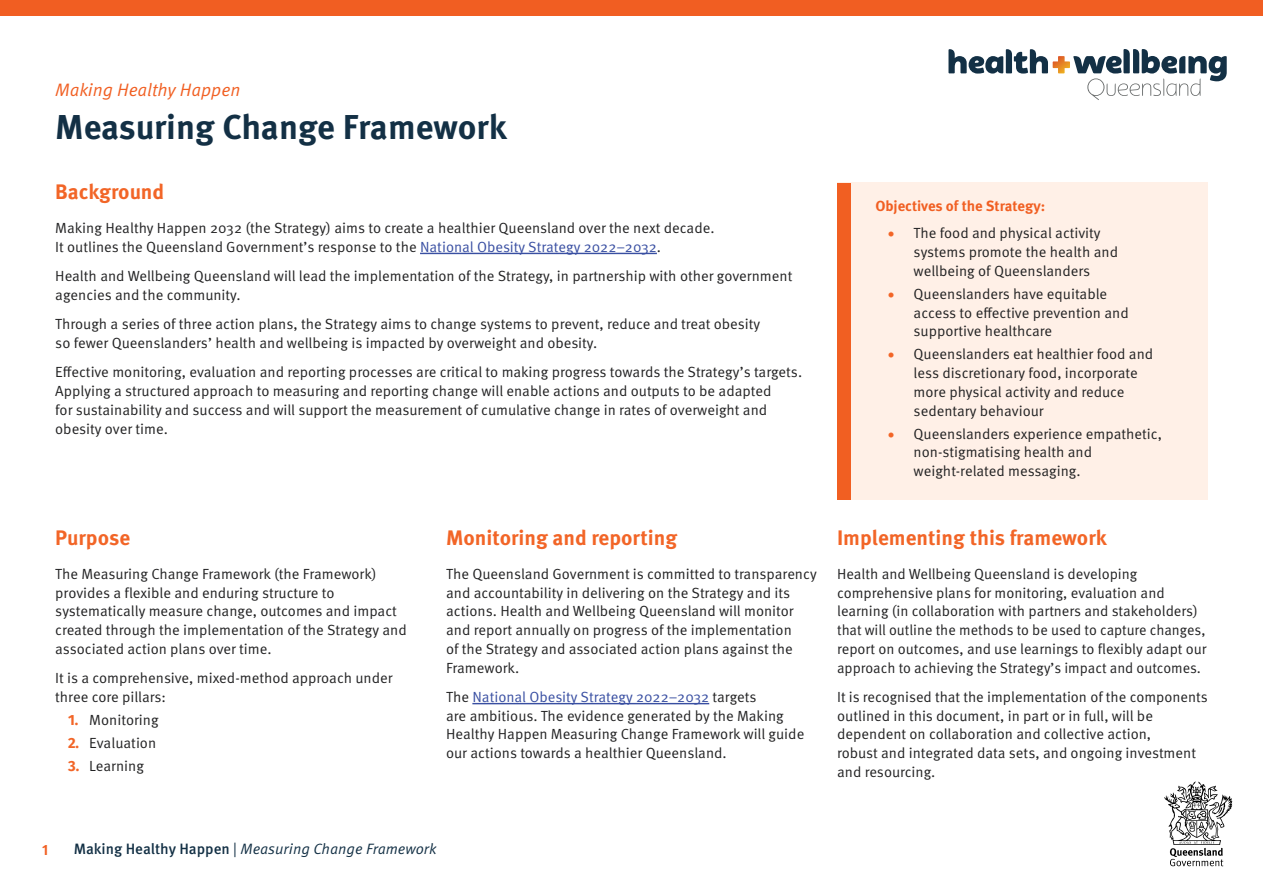
<style>
.page{position:relative;width:1263px;height:893px;background:#fff}
.page>*{position:absolute;margin:0;border:0;box-sizing:border-box;transform-origin:0 0}
.t1{font:700 34.5px "Meta Pro";letter-spacing:-.005em;color:#133045}
.t2{font:700 21px "Meta Pro";color:#f26527}
.t3{font:18px "Meta Pro Norm Ita";color:#f15f22}
.t4{font:15px "Meta Pro Norm Ita";color:#133045}
.t5{font:700 15px "Meta Pro";color:#f15f22}
.t6{font:14.7px/18.8px "Meta Pro Norm";color:#222223}
.t7{font:700 14.7px "Meta Pro";color:#f15f22}
.s1{color:#394fa2}
.s2{font-family:"Fira Sans";font-weight:700;color:#f26527}
.s3{font-family:"Auro";font-weight:900;color:#f26527}
.s4{font-family:"Meta Pro";font-weight:500}
.s5{font-family:"Meta Pro Norm"}
</style>
<div class="page">
<svg style="left:1164px;top:781px;width:68px;height:85px"></svg>
<div style="left:0;top:0;width:1263px;height:15px;background:#f15e22"></div>
<svg style="left:948px;top:49px;width:279px;height:51px"></svg>
<hr style="left:420px;top:253px;width:237px;height:1px;background:#394fa2">
<div style="left:837px;top:183px;width:371px;height:317px;background:#fff0e7"></div>
<div style="left:837px;top:183px;width:13px;height:317px;background:#f15f22"></div>
<hr style="left:472px;top:703px;width:237px;height:1px;background:#394fa2">
<p class="t3" style="left:55px;top:76px;width:187px">Making Healthy Happen</p>
<h1 class="t1" style="left:55px;top:100px;width:453px">Measuring Change Framework</h1>
<h2 class="t2" style="left:55px;top:176px;width:111px">Background</h2>
<p class="t6" style="left:55px;top:218px;width:661px">Making Healthy Happen 2032 (the Strategy) aims to create a healthier Queensland over the next decade.<br>It outlines the Queensland Government’s response to the <span class="s1">National Obesity Strategy 2022–2032</span>.</p>
<p class="t6" style="left:55px;top:266px;width:739px">Health and Wellbeing Queensland will lead the implementation of the Strategy, in partnership with other government agencies and the community.</p>
<p class="t6" style="left:55px;top:314px;width:706px">Through a series of three action plans, the Strategy aims to change systems to prevent, reduce and treat obesity so fewer Queenslanders’ health and wellbeing is impacted by overweight and obesity.</p>
<p class="t6" style="left:55px;top:362px;width:748px">Effective monitoring, evaluation and reporting processes are critical to making progress towards the Strategy’s targets.<br>Applying a structured approach to measuring and reporting change will enable actions and outputs to be adapted<br>for sustainability and success and will support the measurement of cumulative change in rates of overweight and obesity over time.</p>
<h2 class="t2" style="left:55px;top:521px;width:76px">Purpose</h2>
<p class="t6" style="left:55px;top:563px;width:353px">The Measuring Change Framework (the Framework) provides a flexible and enduring structure to systematically measure change, outcomes and impact created through the implementation of the Strategy and associated action plans over time.</p>
<p class="t6" style="left:55px;top:668px;width:339px">It is a comprehensive, mixed-method approach under three core pillars:</p>
<p class="t6" style="left:68px;top:709px;width:92px"><span class="s2">1.</span> Monitoring</p>
<p class="t6" style="left:68px;top:732px;width:90px"><span class="s2">2.</span> Evaluation</p>
<p class="t6" style="left:68px;top:755px;width:77px"><span class="s2">3.</span> Learning</p>
<h2 class="t2" style="left:446px;top:521px;width:232px">Monitoring and reporting</h2>
<p class="t6" style="left:446px;top:563px;width:372px">The Queensland Government is committed to transparency and accountability in delivering on the Strategy and its actions. Health and Wellbeing Queensland will monitor and report annually on progress of the implementation<br>of the Strategy and associated action plans against the Framework.</p>
<p class="t6" style="left:446px;top:686px;width:360px">The <span class="s1">National Obesity Strategy 2022–2032</span> targets<br>are ambitious. The evidence generated by the Making Healthy Happen Measuring Change Framework will guide our actions towards a healthier Queensland.</p>
<p class="t7" style="left:875px;top:194px;width:171px">Objectives of the Strategy:</p>
<p class="t6" style="left:914px;top:223px;width:206px;text-indent:-26px"><span class="s3">•</span> The food and physical activity systems promote the health and wellbeing of Queenslanders</p>
<p class="t6" style="left:914px;top:283px;width:217px;text-indent:-26px"><span class="s3">•</span> Queenslanders have equitable access to effective prevention and supportive healthcare</p>
<p class="t6" style="left:914px;top:344px;width:241px;text-indent:-26px"><span class="s3">•</span> Queenslanders eat healthier food and less discretionary food, incorporate more physical activity and reduce sedentary behaviour</p>
<p class="t6" style="left:914px;top:423px;width:250px;text-indent:-26px"><span class="s3">•</span> Queenslanders experience empathetic, non-stigmatising health and weight-related messaging.</p>
<h2 class="t2" style="left:837px;top:521px;width:271px">Implementing this framework</h2>
<p class="t6" style="left:837px;top:563px;width:371px">Health and Wellbeing Queensland is developing comprehensive plans for monitoring, evaluation and learning (in collaboration with partners and stakeholders) that will outline the methods to be used to capture changes, report on outcomes, and use learnings to flexibly adapt our approach to achieving the Strategy’s impact and outcomes.</p>
<p class="t6" style="left:837px;top:686px;width:372px">It is recognised that the implementation of the components outlined in this document, in part or in full, will be dependent on collaboration and collective action,<br>robust and integrated data sets, and ongoing investment and resourcing.</p>
<p class="t5" style="left:42px;top:838px;width:8px">1</p>
<p class="t4" style="left:74px;top:837px;width:364px"><span class="s4">Making Healthy Happen</span> <span class="s5">|</span> Measuring Change Framework</p>
</div>
